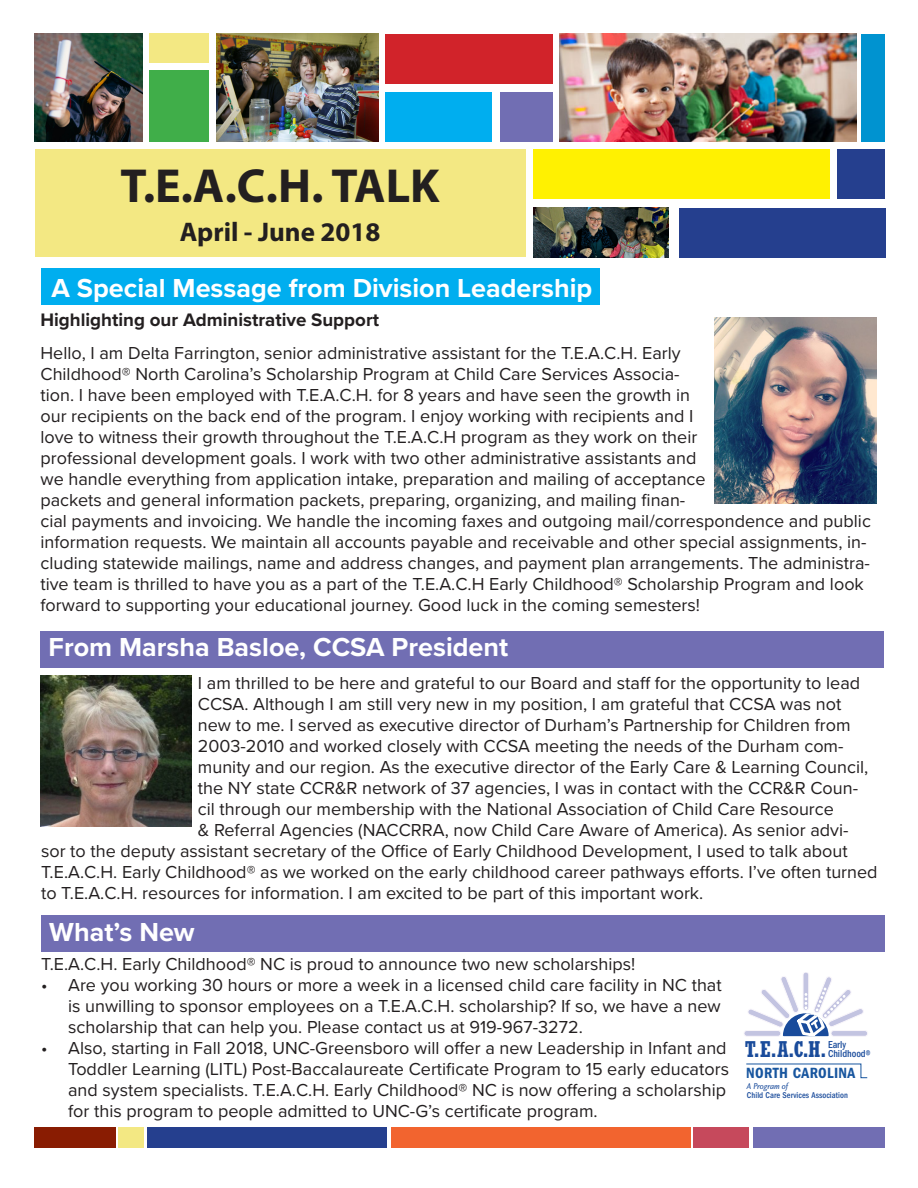
<style>
.page{position:relative;width:918px;height:1188px;background:#fff}
.page>*{position:absolute;margin:0;border:0;box-sizing:border-box;transform-origin:0 0}
.t1{font:700 48px "Myriad Pro";color:#231f20}
.t2{font:700 27px "Proxima Nova";color:#fff}
.t3{font:700 27px "Myriad Pro";color:#231f20}
.t4{font:700 condensed 22.65px "Rockwell";color:#194b9b;scale:.88 1}
.t5{font:700 18.75px "Proxima Nova";color:#231f20}
.t6{font:18px/21px "Proxima Nova";color:#231f20}
.t7{font:15.3px "ITC Franklin Gothic Std Dm Cd";letter-spacing:.025em;color:#18569f}
.t8{font:500 condensed 10.35px "ITC Franklin Gothic Std";letter-spacing:-.005em;color:#194b9b}
.t9{font:9px "Charlotte Sans Book Italic LET";letter-spacing:-.01em;color:#194b9b}
.t10{font:500 condensed 8.7px "ITC Franklin Gothic Std";letter-spacing:.01em;color:#194b9b}
.s1{font-family:"ITC Franklin Gothic Std Bk X Cp";font-weight:400;font-stretch:normal;font-size:14.55px}
</style>
<div class="page">
<div style="left:41px;top:915px;width:844px;height:36px;background:#716eb3"></div>
<div style="left:41px;top:268px;width:559px;height:37px;background:#00aeef"></div>
<div style="left:533px;top:149px;width:297px;height:50px;background:#fff101"></div>
<div style="left:35px;top:149px;width:491px;height:108px;background:#f3e883"></div>
<img style="left:560px;top:34px;width:297px;height:108px">
<div style="left:838px;top:149px;width:47px;height:50px;background:#253f8e"></div>
<div style="left:679px;top:208px;width:206px;height:50px;background:#253f8e"></div>
<img style="left:35px;top:34px;width:108px;height:108px">
<div style="left:861px;top:34px;width:24px;height:108px;background:#0093d0"></div>
<div style="left:149px;top:70px;width:60px;height:72px;background:#40ae49"></div>
<div style="left:149px;top:34px;width:60px;height:29px;background:#f3e883"></div>
<img style="left:216px;top:34px;width:162px;height:108px">
<div style="left:385px;top:92px;width:107px;height:50px;background:#00aeef"></div>
<div style="left:500px;top:92px;width:53px;height:50px;background:#716eb3"></div>
<div style="left:385px;top:34px;width:168px;height:49px;background:#d1232a"></div>
<img style="left:533px;top:208px;width:135px;height:49px">
<div style="left:803px;top:972px;width:6px;height:38px;background:#c3c4e1;border-radius:3px"></div>
<div style="left:803px;top:972px;width:6px;height:38px;border:1px solid #f9f6fb;border-radius:3px"></div>
<div style="left:744px;top:1031px;width:37px;height:5px;background:#c3c4e1;border-radius:3px"></div>
<div style="left:744px;top:1030px;width:37px;height:6px;border:1px solid #f9f6fb;border-radius:3px"></div>
<div style="left:831px;top:1031px;width:37px;height:5px;background:#c3c4e1;border-radius:3px"></div>
<div style="left:831px;top:1030px;width:37px;height:6px;border:1px solid #f9f6fb;border-radius:3px"></div>
<svg style="left:748px;top:976px;width:116px;height:60px"></svg>
<svg style="left:746px;top:1063px;width:122px;height:16px"></svg>
<div style="left:34px;top:1127px;width:82px;height:21px;background:#891c02"></div>
<div style="left:148px;top:1127px;width:239px;height:21px;background:#253f8e"></div>
<div style="left:391px;top:1127px;width:299px;height:21px;background:#f2642f"></div>
<div style="left:694px;top:1127px;width:55px;height:21px;background:#c6495c"></div>
<div style="left:753px;top:1127px;width:131px;height:21px;background:#716eb3"></div>
<div style="left:118px;top:1127px;width:26px;height:21px;background:#f3e883"></div>
<img style="left:714px;top:318px;width:162px;height:185px">
<div style="left:40px;top:631px;width:844px;height:36px;background:#716eb3"></div>
<img style="left:40px;top:675px;width:151px;height:151px">
<p class="t1" style="left:120px;top:155px;width:321px">T.E.A.C.H. TALK</p>
<p class="t3" style="left:180px;top:214px;width:202px">April - June 2018</p>
<p class="t2" style="left:52px;top:268px;width:542px">A Special Message from Division Leadership</p>
<p class="t5" style="left:40px;top:306px;width:340px">Highlighting our Administrative Support</p>
<p class="t6" style="left:40px;top:342px;width:832px">Hello, I am Delta Farrington, senior administrative assistant for the T.E.A.C.H. Early<br>Childhood® North Carolina’s Scholarship Program at Child Care Services Associa-<br>tion. I have been employed with T.E.A.C.H. for 8 years and have seen the growth in<br>our recipients on the back end of the program. I enjoy working with recipients and I<br>love to witness their growth throughout the T.E.A.C.H program as they work on their<br>professional development goals. I work with two other administrative assistants and<br>we handle everything from application intake, preparation and mailing of acceptance<br>packets and general information packets, preparing, organizing, and mailing finan-<br>cial payments and invoicing. We handle the incoming faxes and outgoing mail/correspondence and public information requests. We maintain all accounts payable and receivable and other special assignments, in&shy;cluding statewide mailings, name and address changes, and payment plan arrangements. The administra&shy;tive team is thrilled to have you as a part of the T.E.A.C.H Early Childhood® Scholarship Program and look forward to supporting your educational journey. Good luck in the coming semesters!</p>
<p class="t2" style="left:49px;top:627px;width:461px">From Marsha Basloe, CCSA President</p>
<p class="t6" style="left:198px;top:672px;width:664px">I am thrilled to be here and grateful to our Board and staff for the opportunity to lead</p>
<p class="t6" style="left:198px;top:693px;width:645px">CCSA. Although I am still very new in my position, I am grateful that CCSA was not</p>
<p class="t6" style="left:198px;top:714px;width:654px">new to me. I served as executive director of Durham’s Partnership for Children from</p>
<p class="t6" style="left:198px;top:735px;width:647px">2003-2010 and worked closely with CCSA meeting the needs of the Durham com-</p>
<p class="t6" style="left:198px;top:756px;width:672px">munity and our region. As the executive director of the Early Care &amp; Learning Council,</p>
<p class="t6" style="left:198px;top:777px;width:662px">the NY state CCR&amp;R network of 37 agencies, I was in contact with the CCR&amp;R Coun-</p>
<p class="t6" style="left:198px;top:798px;width:638px">cil through our membership with the National Association of Child Care Resource</p>
<p class="t6" style="left:198px;top:819px;width:652px">&amp; Referral Agencies (NACCRRA, now Child Care Aware of America). As senior advi-</p>
<p class="t6" style="left:41px;top:840px;width:808px">sor to the deputy assistant secretary of the Office of Early Childhood Development, I used to talk about</p>
<p class="t6" style="left:41px;top:861px;width:838px">T.E.A.C.H. Early Childhood® as we worked on the early childhood career pathways efforts. I’ve often turned</p>
<p class="t6" style="left:41px;top:882px;width:664px">to T.E.A.C.H. resources for information. I am excited to be part of this important work.</p>
<p class="t2" style="left:49px;top:911px;width:147px">What’s New</p>
<p class="t6" style="left:41px;top:953px;width:596px">T.E.A.C.H. Early Childhood® NC is proud to announce two new scholarships!</p>
<p class="t6" style="left:68px;top:974px;width:655px;text-align:justify;text-indent:-27px">• Are you working 30 hours or more a week in a licensed child care facility in NC that is unwilling to sponsor employees on a T.E.A.C.H. scholarship? If so, we have a new scholarship that can help you. Please contact us at 919-967-3272.</p>
<p class="t6" style="left:68px;top:1037px;width:662px;text-indent:-27px">• Also, starting in Fall 2018, UNC-Greensboro will offer a new Leadership in Infant and Toddler Learning (LITL) Post-Baccalaureate Certificate Program to 15 early educators and system specialists. T.E.A.C.H. Early Childhood® NC is now offering a scholarship for this program to people admitted to UNC-G’s certificate program.</p>
<p class="t4" style="left:745px;top:1036px;width:116px">T.E.A.C.H. <sup>Early</sup></p>
<p class="t8" style="left:828px;top:1048px;width:44px">Childhood<span class="s1">®</span></p>
<p class="t7" style="left:746px;top:1064px;width:111px">NORTH CAROLINA</p>
<p class="t9" style="left:747px;top:1081px;width:43px">A Program of</p>
<p class="t10" style="left:747px;top:1090px;width:103px">Child Care Services Association</p>
</div>
